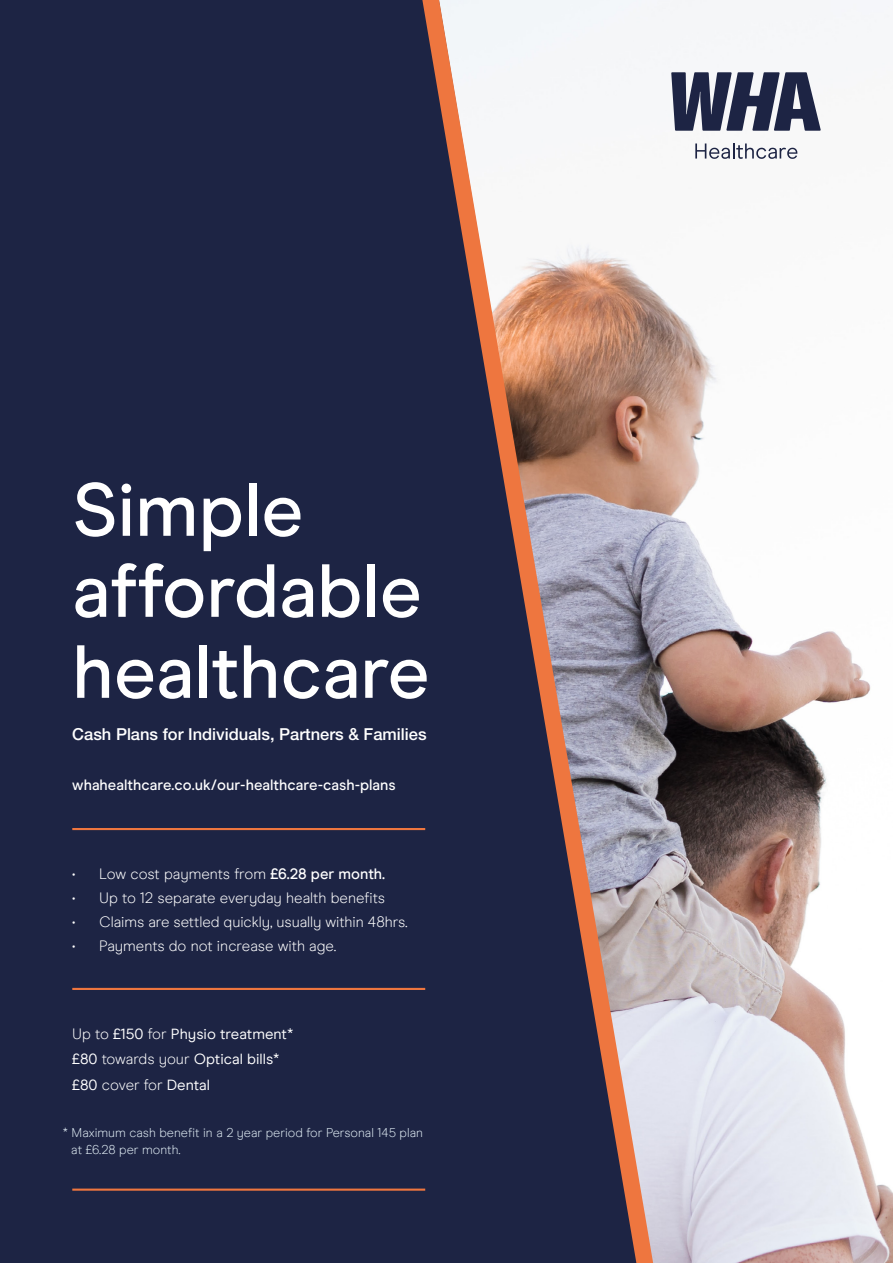
<style>
.page{position:relative;width:893px;height:1263px;background:#1d2444}
.page>*{position:absolute;margin:0;border:0;box-sizing:border-box;transform-origin:0 0}
.t1{font:500 75px/81px "Modern Era";color:#fff}
.t2{font:500 16.5px "Helvetica Neue LT Pro";color:#fff}
.t3{font:300 15px "Modern Era";letter-spacing:-.005em;color:#fff}
.t4{font:15px/25.5px "Modern Era";color:#fff}
.t5{font:500 15px "Modern Era";color:#fff}
.t6{font:300 12.75px/17px "Modern Era";color:#dde9f1}
.s1{font-weight:500}
.s2{font-weight:300}
</style>
<div class="page">
<img style="left:666px;top:0;width:227px;height:1263px">
<svg style="left:671px;top:72px;width:150px;height:59px"></svg>
<svg style="left:695px;top:143px;width:102px;height:16px;background:#bdbfc7"></svg>
<hr style="left:72px;top:828px;width:353px;height:2px;background:#ee763f">
<hr style="left:72px;top:1188px;width:353px;height:3px;background:#ee763f">
<hr style="left:72px;top:988px;width:353px;height:2px;background:#ee763f">
<svg style="left:408px;top:0;width:258px;height:1263px"></svg>
<h1 class="t1" style="left:72px;top:470px;width:359px">Simple affordable healthcare</h1>
<p class="t2" style="left:72px;top:724px;width:356px">Cash Plans for Individuals, Partners &amp; Families</p>
<p class="t5" style="left:72px;top:776px;width:325px">whahealthcare.co.uk/our-healthcare-cash-plans</p>
<p class="t3" style="left:72px;top:865px;width:314px">• Low cost payments from <span class="s1">£6.28 per month.</span></p>
<p class="t3" style="left:72px;top:889px;width:314px">• Up to 12 separate everyday health benefits</p>
<p class="t3" style="left:72px;top:913px;width:337px">• Claims are settled quickly, usually within 48hrs.</p>
<p class="t3" style="left:72px;top:937px;width:265px">• Payments do not increase with age.</p>
<p class="t4" style="left:72px;top:1021px;width:223px"><span class="s2">Up to</span> £150 <span class="s2">for</span> Physio treatment* £80 <span class="s2">towards your</span> Optical bills* £80 <span class="s2">cover for</span> Dental</p>
<p class="t6" style="left:71px;top:1124px;width:353px;text-indent:-9px">* Maximum cash benefit in a 2 year period for Personal 145 plan at £6.28 per month.</p>
</div>
